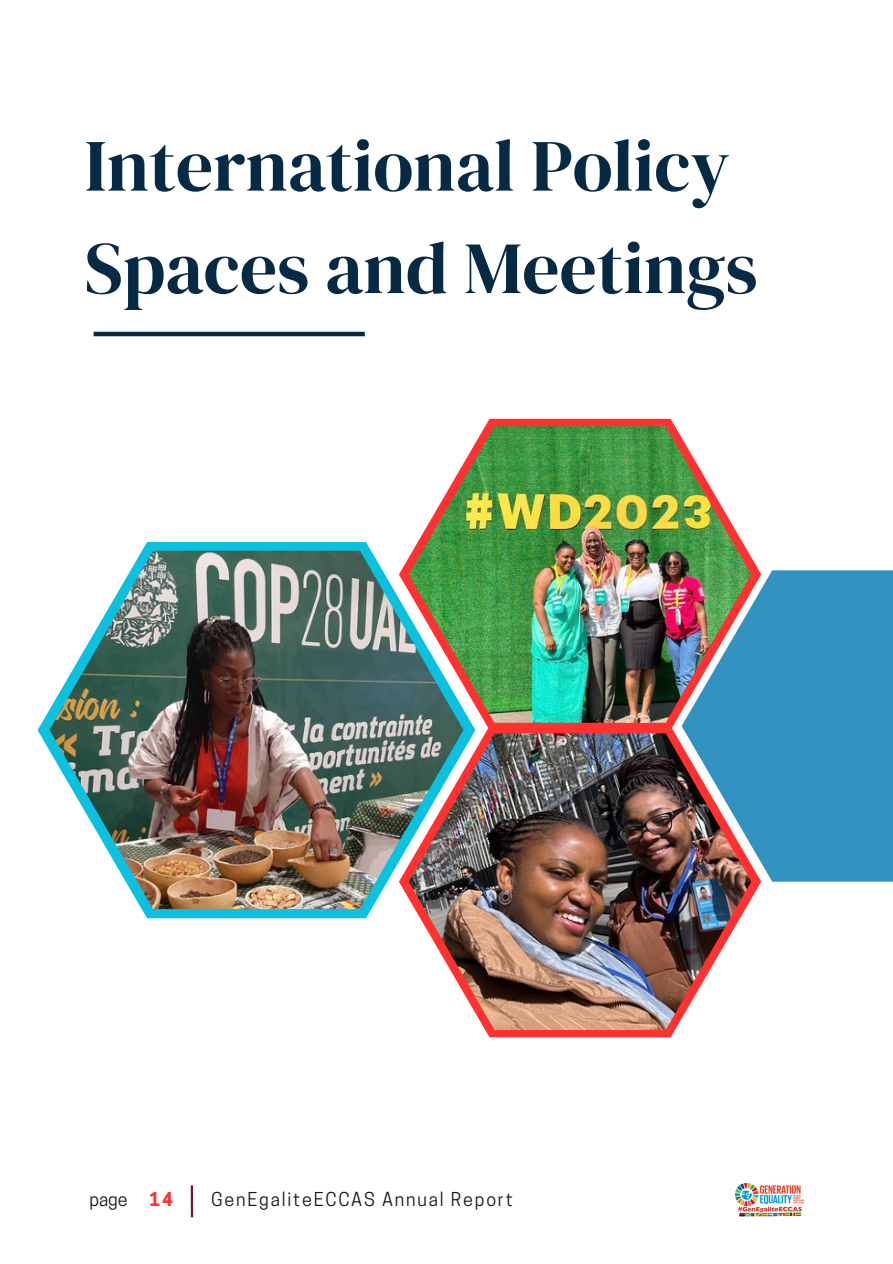
<style>
.page{position:relative;width:893px;height:1264px;background:#fff}
.page>*{position:absolute;margin:0;border:0;box-sizing:border-box;transform-origin:0 0}
.t1{font:73.5px/102.3px "DM Serif Display";color:#072a44}
.t2{font:18px "Cooper Hewitt";letter-spacing:.1em;color:#191717}
.t3{font:700 18px "Cooper Hewitt";color:#ff3131}
</style>
<div class="page">
<svg style="left:485px;top:419px;width:274px;height:307px;fill:#ff3231"></svg>
<svg style="left:38px;top:542px;width:435px;height:376px"></svg>
<div style="left:681px;top:570px;width:211px;height:311px;background:#3292c2"></div>
<svg style="left:399px;top:726px;width:362px;height:311px"></svg>
<img style="left:50px;top:550px;width:413px;height:359px">
<img style="left:409px;top:426px;width:342px;height:296px">
<img style="left:409px;top:733px;width:342px;height:296px">
<hr style="left:94px;top:332px;width:271px;height:4px;background:#072a44">
<hr style="left:191px;top:1185px;width:2px;height:32px;background:#751040">
<img style="left:735px;top:1183px;width:68px;height:33px">
<p class="t1" style="left:85px;top:114px;width:674px">International Policy<br>Spaces and Meetings</p>
<p class="t2" style="left:89px;top:1192px;width:40px">page</p>
<p class="t3" style="left:149px;top:1192px;width:25px">14</p>
<p class="t2" style="left:211px;top:1192px;width:303px">GenEgaliteECCAS Annual Report</p>
</div>
